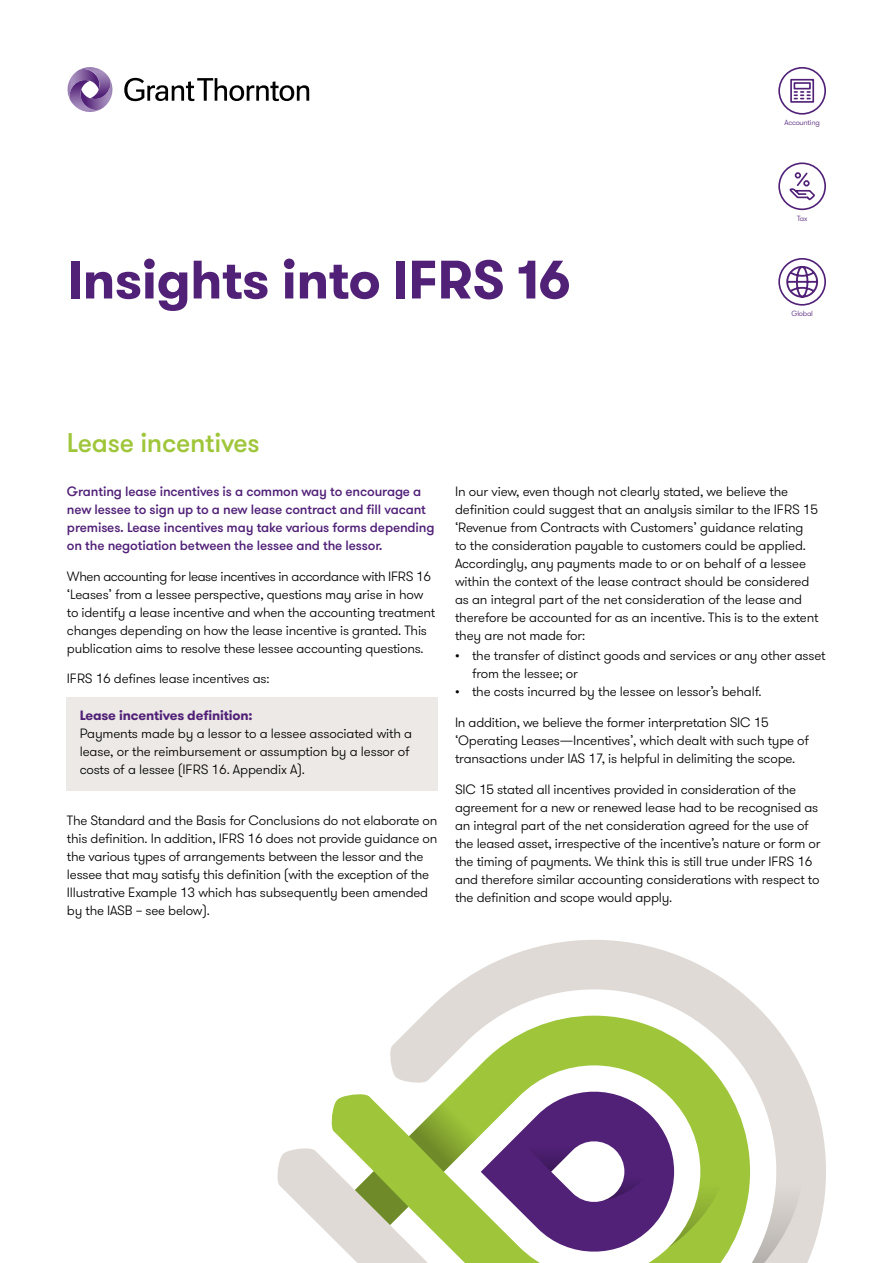
<style>
.page{position:relative;width:893px;height:1263px;background:#fff}
.page>*{position:absolute;margin:0;border:0;box-sizing:border-box;transform-origin:0 0}
.t1{font:700 54px "GT Walsheim Pro";letter-spacing:-.01em;color:#512178}
.t2{font:500 27px "GT Walsheim Pro";letter-spacing:-.01em;color:#9fc63b}
.t3{font:300 13.5px/18px "GT Walsheim Pro";letter-spacing:-.015em;color:#000}
.t4{font:500 13.5px/18px "GT Walsheim Pro";letter-spacing:-.01em;color:#512178}
.t5{font:700 13.5px "GT Walsheim Pro";letter-spacing:-.01em;color:#512178}
.t6{font:300 7.5px "GT Walsheim Pro";letter-spacing:-.03em;color:#512178}
</style>
<div class="page">
<svg style="left:124px;top:78px;width:185px;height:23px"></svg>
<hr style="left:128px;top:112px;width:181px;height:1px;background:#512178">
<svg style="left:67px;top:67px;width:46px;height:45px"></svg>
<svg style="left:278px;top:940px;width:548px;height:323px"></svg>
<svg style="left:355px;top:1084px;width:448px;height:179px"></svg>
<svg style="left:778px;top:67px;width:48px;height:48px"></svg>
<svg style="left:778px;top:258px;width:48px;height:48px"></svg>
<svg style="left:778px;top:162px;width:48px;height:48px"></svg>
<div style="left:67px;top:697px;width:371px;height:94px;background:#ece9e6"></div>
<p class="t6" style="left:785px;top:118px;width:37px">Accounting</p>
<h1 class="t1" style="left:67px;top:244px;width:505px">Insights into IFRS 16</h1>
<h2 class="t2" style="left:67px;top:426px;width:194px">Lease incentives</h2>
<p class="t6" style="left:797px;top:213px;width:12px">Tax</p>
<p class="t6" style="left:791px;top:309px;width:23px">Global</p>
<p class="t4" style="left:67px;top:483px;width:369px">Granting lease incentives is a common way to encourage a new lessee to sign up to a new lease contract and fill vacant premises. Lease incentives may take various forms depending on the negotiation between the lessee and the lessor.</p>
<p class="t3" style="left:67px;top:567px;width:370px">When accounting for lease incentives in accordance with IFRS 16 ‘Leases’ from a lessee perspective, questions may arise in how to identify a lease incentive and when the accounting treatment changes depending on how the lease incentive is granted. This publication aims to resolve these lessee accounting questions.</p>
<p class="t3" style="left:67px;top:670px;width:204px">IFRS 16 defines lease incentives as:</p>
<p class="t5" style="left:80px;top:707px;width:174px">Lease incentives definition:</p>
<p class="t3" style="left:80px;top:725px;width:334px">Payments made by a lessor to a lessee associated with a lease, or the reimbursement or assumption by a lessor of costs of a lessee (IFRS 16. Appendix A).</p>
<p class="t3" style="left:67px;top:811px;width:372px">The Standard and the Basis for Conclusions do not elaborate on this definition. In addition, IFRS 16 does not provide guidance on the various types of arrangements between the lessor and the lessee that may satisfy this definition (with the exception of the Illustrative Example 13 which has subsequently been amended by the IASB – see below).</p>
<p class="t3" style="left:455px;top:482px;width:365px">In our view, even though not clearly stated, we believe the definition could suggest that an analysis similar to the IFRS 15 ‘Revenue from Contracts with Customers’ guidance relating<br>to the consideration payable to customers could be applied.<br>Accordingly, any payments made to or on behalf of a lessee within the context of the lease contract should be considered as an integral part of the net consideration of the lease and therefore be accounted for as an incentive. This is to the extent they are not made for:</p>
<p class="t3" style="left:472px;top:647px;width:355px;text-indent:-17px">• the transfer of distinct goods and services or any other asset from the lessee; or</p>
<p class="t3" style="left:455px;top:683px;width:308px">• the costs incurred by the lessee on lessor’s behalf.</p>
<p class="t3" style="left:455px;top:713px;width:355px">In addition, we believe the former interpretation SIC 15 ‘Operating Leases—Incentives’, which dealt with such type of transactions under IAS 17, is helpful in delimiting the scope.</p>
<p class="t3" style="left:455px;top:780px;width:367px">SIC 15 stated all incentives provided in consideration of the agreement for a new or renewed lease had to be recognised as an integral part of the net consideration agreed for the use of the leased asset, irrespective of the incentive’s nature or form or the timing of payments. We think this is still true under IFRS 16 and therefore similar accounting considerations with respect to the definition and scope would apply.</p>
</div>
